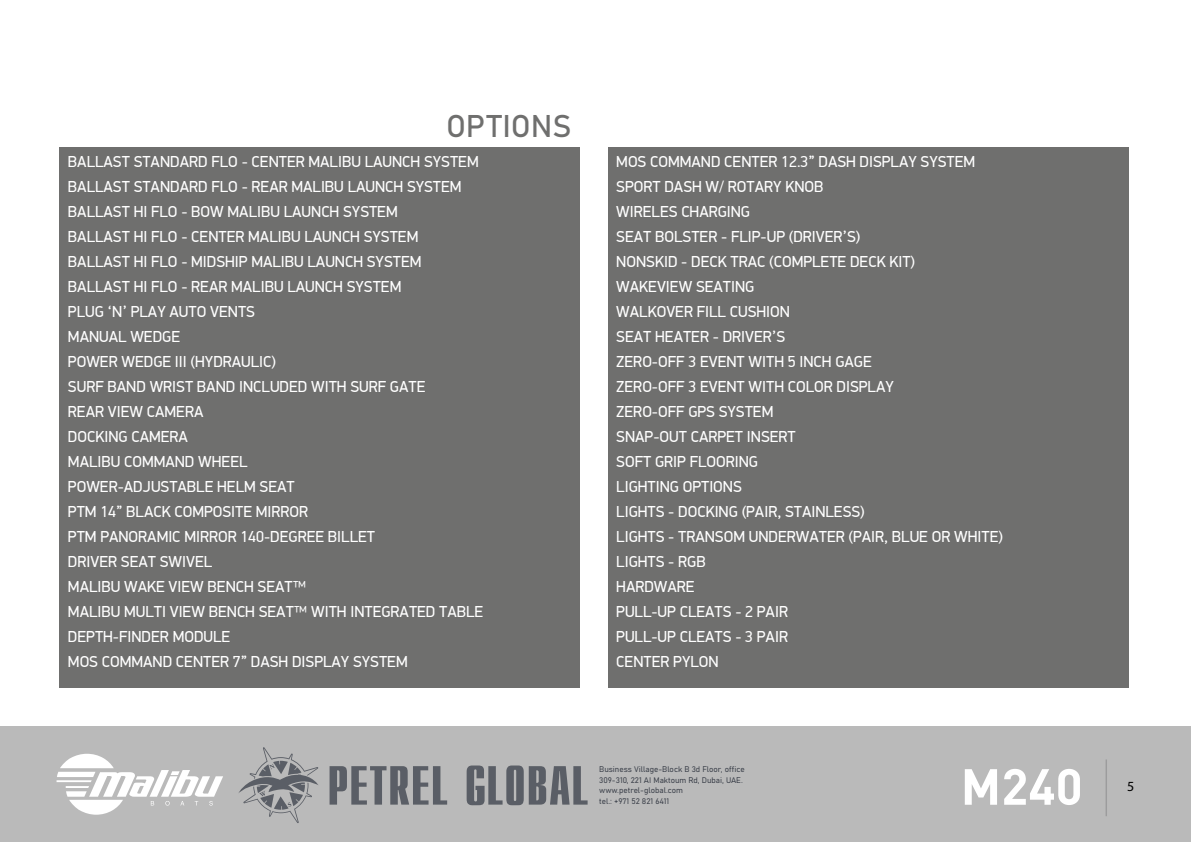
<style>
.page{position:relative;width:1191px;height:842px;background:#fff}
.page>*{position:absolute;margin:0;border:0;box-sizing:border-box;transform-origin:0 0}
.t1{font:700 50px "DIN Pro";color:#fff}
.t2{font:31px "Bahnschrift";color:#6f6f6e}
.t3{font:15px/25px "PF Din Display Pro";color:#fff}
.t4{font:14px "Myriad Pro";color:#000}
.t5{font:8px/10.8px "Bahnschrift";color:#3a3f49}
</style>
<div class="page">
<div style="left:0;top:726px;width:1191px;height:116px;background:#bababa"></div>
<svg style="left:238px;top:747px;width:80px;height:76px"></svg>
<svg style="left:329px;top:766px;width:118px;height:39px"></svg>
<svg style="left:466px;top:765px;width:121px;height:40px"></svg>
<div style="left:59px;top:147px;width:521px;height:541px;background:#6f6f6e"></div>
<div style="left:608px;top:147px;width:520px;height:541px;background:#6f6f6e"></div>
<hr style="left:1105px;top:759px;width:2px;height:57px;background:#9c9c9d">
<svg style="left:57px;top:754px;width:166px;height:61px"></svg>
<h2 class="t2" style="left:446px;top:102px;width:127px">OPTIONS</h2>
<p class="t3" style="left:68px;top:149px;width:417px">BALLAST STANDARD FLO - CENTER MALIBU LAUNCH SYSTEM<br>BALLAST STANDARD FLO - REAR MALIBU LAUNCH SYSTEM<br>BALLAST HI FLO - BOW MALIBU LAUNCH SYSTEM<br>BALLAST HI FLO - CENTER MALIBU LAUNCH SYSTEM<br>BALLAST HI FLO - MIDSHIP MALIBU LAUNCH SYSTEM<br>BALLAST HI FLO - REAR MALIBU LAUNCH SYSTEM<br>PLUG ‘N’ PLAY AUTO VENTS<br>MANUAL WEDGE<br>POWER WEDGE III (HYDRAULIC)<br>SURF BAND WRIST BAND INCLUDED WITH SURF GATE<br>REAR VIEW CAMERA<br>DOCKING CAMERA<br>MALIBU COMMAND WHEEL<br>POWER-ADJUSTABLE HELM SEAT<br>PTM 14” BLACK COMPOSITE MIRROR<br>PTM PANORAMIC MIRROR 140-DEGREE BILLET<br>DRIVER SEAT SWIVEL<br>MALIBU WAKE VIEW BENCH SEAT™<br>MALIBU MULTI VIEW BENCH SEAT™ WITH INTEGRATED TABLE<br>DEPTH-FINDER MODULE<br>MOS COMMAND CENTER 7” DASH DISPLAY SYSTEM</p>
<p class="t3" style="left:616px;top:149px;width:388px">MOS COMMAND CENTER 12.3” DASH DISPLAY SYSTEM<br>SPORT DASH W/ ROTARY KNOB<br>WIRELES CHARGING<br>SEAT BOLSTER - FLIP-UP (DRIVER’S)<br>NONSKID - DECK TRAC (COMPLETE DECK KIT)<br>WAKEVIEW SEATING<br>WALKOVER FILL CUSHION<br>SEAT HEATER - DRIVER’S<br>ZERO-OFF 3 EVENT WITH 5 INCH GAGE<br>ZERO-OFF 3 EVENT WITH COLOR DISPLAY<br>ZERO-OFF GPS SYSTEM<br>SNAP-OUT CARPET INSERT<br>SOFT GRIP FLOORING<br>LIGHTING OPTIONS<br>LIGHTS - DOCKING (PAIR, STAINLESS)<br>LIGHTS - TRANSOM UNDERWATER (PAIR, BLUE OR WHITE)<br>LIGHTS - RGB<br>HARDWARE<br>PULL-UP CLEATS - 2 PAIR<br>PULL-UP CLEATS - 3 PAIR<br>CENTER PYLON</p>
<p class="t5" style="left:599px;top:763px;width:147px">Business Village-Block B 3d Floor, office<br>309-310, 221 AI Maktoum Rd, Dubai, UAE. www.petrel-global.com<br>tel.: +971 52 821 6411</p>
<h1 class="t1" style="left:960px;top:745px;width:123px">M240</h1>
<p class="t4" style="left:1127px;top:777px;width:9px">5</p>
</div>
